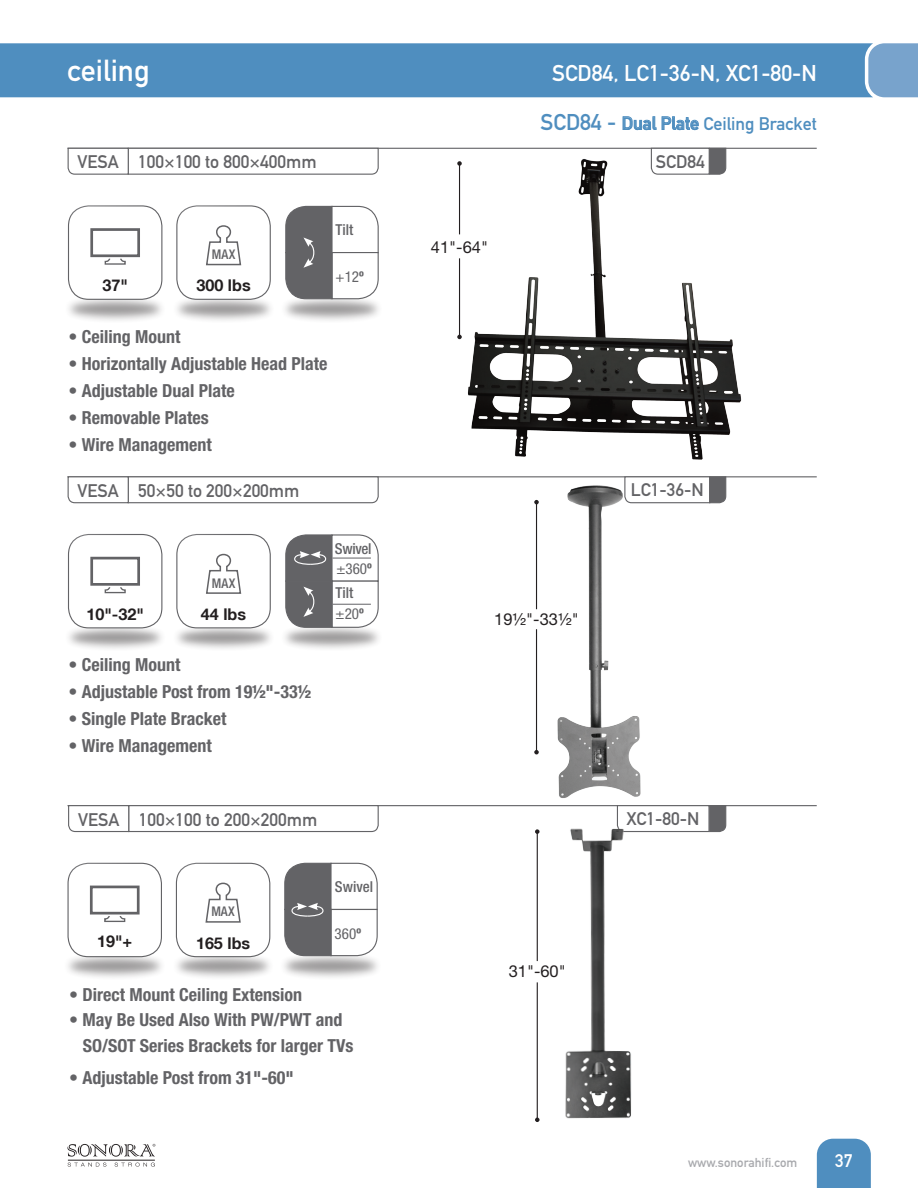
<style>
.page{position:relative;width:918px;height:1188px;background:#fff}
.page>*{position:absolute;margin:0;border:0;box-sizing:border-box;transform-origin:0 0}
.t1{font:30px "DIN Mittelschrift Std";color:#fff}
.t2{font:22.5px "DIN Mittelschrift Std";color:#fff}
.t3{font:700 condensed 18px/25.8px "Helvetica Neue";color:#636366}
.t4{font:18px "DIN Mittelschrift Std";color:#636366}
.t5{font:18px "DIN Mittelschrift Std";color:#4f8ebf}
.t6{font:18px "DIN Mittelschrift Std";color:#fff}
.t7{font:16.5px "Helvetica Neue";color:#231f20}
.t8{font:700 16.2px "Helvetica Neue LT";color:#231f20}
.t9{font:500 condensed 15.15px/20.4px "Helvetica Neue";color:#636366}
.t10{font:condensed 15.15px "Helvetica Neue";color:#636366}
.t11{font:500 condensed 13.2px "Helvetica Neue LT";letter-spacing:.015em;color:#636366}
.t12{font:12.75px "DIN Mittelschrift Std";color:#a8a9ad}
.s1{font-weight:700}
.s2{font-weight:400}
.s3{font-size:22.5px}
</style>
<div class="page">
<div style="left:0;top:43px;width:868px;height:54px;background:#4f8ebf"></div>
<svg style="left:868px;top:43px;width:50px;height:54px;background:#7da6ce"></svg>
<svg style="left:68px;top:1144px;width:87px;height:13px"></svg>
<svg style="left:68px;top:1163px;width:38px;height:4px"></svg>
<svg style="left:115px;top:1163px;width:40px;height:4px"></svg>
<hr style="left:68px;top:1160px;width:87px;height:1px;background:#231f20">
<div style="left:817px;top:1139px;width:54px;height:49px;background:#4f8ebf"></div>
<img style="left:440px;top:130px;width:313px;height:348px">
<hr style="left:68px;top:148px;width:749px;height:1px;background:#636366">
<hr style="left:68px;top:805px;width:749px;height:1px;background:#636366">
<hr style="left:68px;top:476px;width:749px;height:1px;background:#636366">
<svg style="left:67px;top:476px;width:312px;height:28px"></svg>
<svg style="left:67px;top:147px;width:312px;height:28px"></svg>
<div style="left:171px;top:623px;width:103px;height:29px;background:#231f20;opacity:.46"></div>
<svg style="left:176px;top:534px;width:95px;height:95px"></svg>
<div style="left:171px;top:294px;width:103px;height:29px;background:#231f20;opacity:.46"></div>
<svg style="left:176px;top:205px;width:95px;height:95px"></svg>
<div style="left:63px;top:623px;width:102px;height:29px;background:#231f20;opacity:.46"></div>
<svg style="left:67px;top:534px;width:96px;height:95px"></svg>
<div style="left:63px;top:294px;width:102px;height:29px;background:#231f20;opacity:.46"></div>
<svg style="left:67px;top:205px;width:96px;height:95px"></svg>
<div style="left:280px;top:623px;width:102px;height:29px;background:#231f20;opacity:.46"></div>
<svg style="left:285px;top:534px;width:94px;height:94px"></svg>
<div style="left:280px;top:294px;width:102px;height:29px;background:#231f20;opacity:.46"></div>
<svg style="left:285px;top:205px;width:94px;height:95px"></svg>
<img style="left:555px;top:477px;width:86px;height:330px">
<hr style="left:536px;top:502px;width:1px;height:107px;background:#231f20">
<svg style="left:534px;top:500px;width:5px;height:4px"></svg>
<hr style="left:459px;top:163px;width:1px;height:71px;background:#231f20">
<svg style="left:457px;top:161px;width:5px;height:5px"></svg>
<hr style="left:536px;top:629px;width:1px;height:123px;background:#231f20">
<svg style="left:534px;top:750px;width:5px;height:4px"></svg>
<hr style="left:459px;top:258px;width:1px;height:79px;background:#231f20">
<svg style="left:457px;top:335px;width:5px;height:4px"></svg>
<svg style="left:624px;top:476px;width:103px;height:28px"></svg>
<svg style="left:650px;top:147px;width:77px;height:28px"></svg>
<div style="left:171px;top:952px;width:102px;height:29px;background:#231f20;opacity:.46"></div>
<svg style="left:175px;top:862px;width:96px;height:96px"></svg>
<div style="left:62px;top:952px;width:103px;height:29px;background:#231f20;opacity:.46"></div>
<svg style="left:67px;top:862px;width:96px;height:96px"></svg>
<svg style="left:68px;top:806px;width:311px;height:27px"></svg>
<svg style="left:616px;top:805px;width:111px;height:28px"></svg>
<img style="left:565px;top:825px;width:75px;height:294px">
<hr style="left:537px;top:832px;width:1px;height:129px;background:#231f20">
<svg style="left:535px;top:829px;width:5px;height:5px"></svg>
<hr style="left:537px;top:982px;width:1px;height:138px;background:#231f20">
<svg style="left:535px;top:1118px;width:5px;height:4px"></svg>
<div style="left:279px;top:951px;width:102px;height:29px;background:#231f20;opacity:.46"></div>
<svg style="left:284px;top:862px;width:94px;height:95px"></svg>
<svg style="left:622px;top:116px;width:77px;height:14px"></svg>
<h1 class="t1" style="left:68px;top:53px;width:84px">ceiling</h1>
<p class="t4" style="left:78px;top:151px;width:241px">VESA 100×100 to 800×400mm</p>
<p class="t8" style="left:102px;top:275px;width:27px">37"</p>
<p class="t11" style="left:212px;top:247px;width:25px">MAX</p>
<p class="t8" style="left:196px;top:276px;width:56px">300 lbs</p>
<p class="t9" style="left:336px;top:220px;width:19px">Tilt</p>
<p class="t10" style="left:336px;top:267px;width:30px">+12<span class="s1">º</span></p>
<p class="t3" style="left:69px;top:323px;width:113px">• Ceiling Mount</p>
<p class="t3" style="left:69px;top:350px;width:261px">• Horizontally Adjustable Head Plate</p>
<p class="t3" style="left:69px;top:377px;width:168px">• Adjustable Dual Plate</p>
<p class="t3" style="left:69px;top:404px;width:142px">• Removable Plates</p>
<p class="t3" style="left:69px;top:431px;width:145px">• Wire Management</p>
<p class="t4" style="left:78px;top:480px;width:224px">VESA 50×50 to 200×200mm</p>
<p class="t8" style="left:86px;top:604px;width:59px">10"-32"</p>
<p class="t11" style="left:212px;top:575px;width:25px">MAX</p>
<p class="t8" style="left:201px;top:604px;width:47px">44 lbs</p>
<p class="t3" style="left:69px;top:652px;width:113px">• Ceiling Mount</p>
<p class="t3" style="left:69px;top:679px;width:244px">• Adjustable Post from 19½"-33½</p>
<p class="t3" style="left:69px;top:706px;width:159px">• Single Plate Bracket</p>
<p class="t3" style="left:69px;top:733px;width:145px">• Wire Management</p>
<p class="t9" style="left:335px;top:538px;width:38px">Swivel <span class="s2">±360</span><span class="s1">º</span></p>
<p class="t9" style="left:336px;top:583px;width:30px">Tilt <span class="s2">±20</span><span class="s1">º</span></p>
<p class="t7" style="left:431px;top:237px;width:59px">41"-64"</p>
<p class="t2" style="left:552px;top:60px;width:266px">SCD84, LC1-36-N, XC1-80-N</p>
<p class="t5" style="left:541px;top:113px;width:278px"><span class="s3">SCD84 -</span> Dual Plate Ceiling Bracket</p>
<p class="t4" style="left:656px;top:151px;width:50px">SCD84</p>
<p class="t7" style="left:494px;top:609px;width:86px">19½"-33½"</p>
<p class="t4" style="left:631px;top:479px;width:74px">LC1-36-N</p>
<p class="t4" style="left:78px;top:809px;width:241px">VESA 100×100 to 200×200mm</p>
<p class="t4" style="left:627px;top:808px;width:74px">XC1-80-N</p>
<p class="t8" style="left:97px;top:931px;width:37px">19"+</p>
<p class="t11" style="left:211px;top:904px;width:25px">MAX</p>
<p class="t8" style="left:196px;top:933px;width:56px">165 lbs</p>
<p class="t9" style="left:335px;top:877px;width:40px">Swivel</p>
<p class="t10" style="left:335px;top:924px;width:28px">360<span class="s1">º</span></p>
<p class="t3" style="left:69px;top:981px;width:234px">• Direct Mount Ceiling Extension</p>
<p class="t3" style="left:83px;top:1007px;width:272px;text-indent:-14px">• May Be Used Also With PW/PWT and<br>SO/SOT Series Brackets for larger TVs</p>
<p class="t3" style="left:69px;top:1064px;width:226px">• Adjustable Post from 31"-60"</p>
<p class="t7" style="left:509px;top:962px;width:59px">31"-60"</p>
<p class="t12" style="left:688px;top:1155px;width:111px">www.sonorahifi.com</p>
<p class="t6" style="left:835px;top:1150px;width:19px">37</p>
</div>
